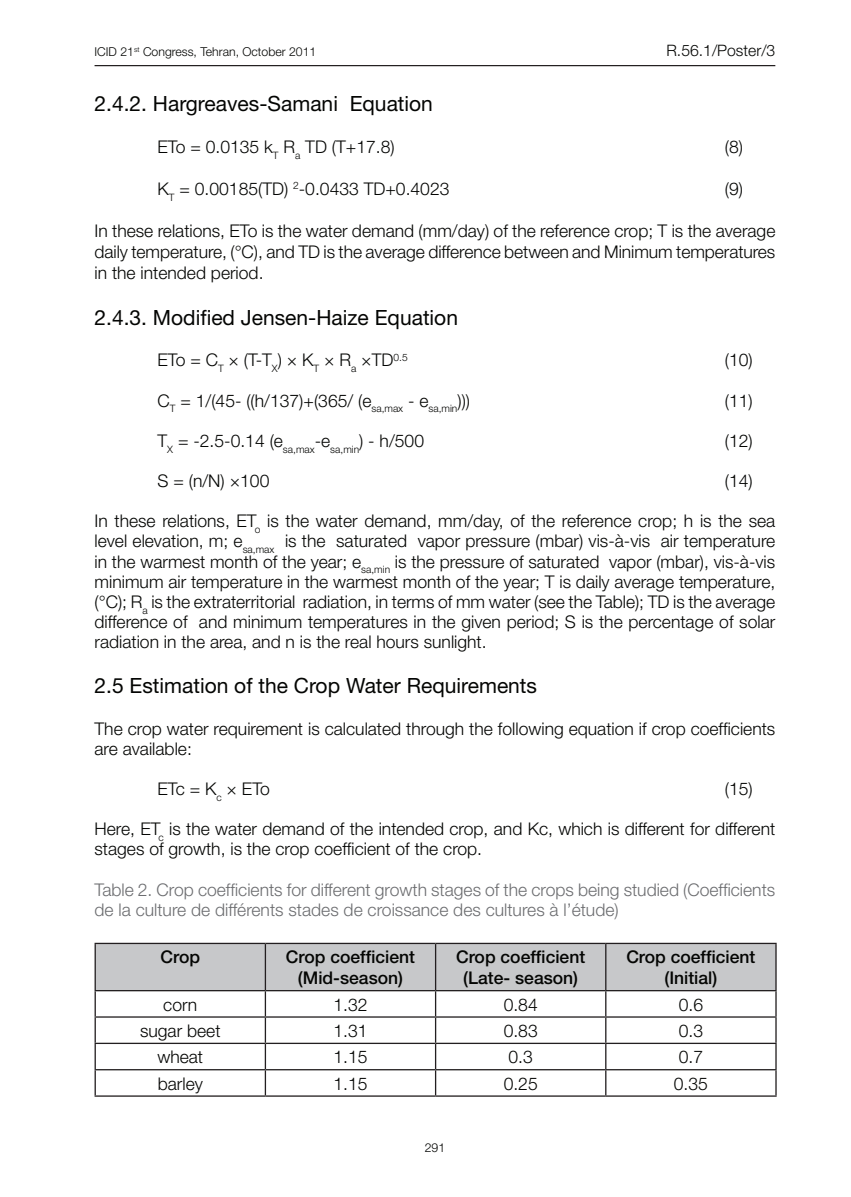
<style>
.page{position:relative;width:851px;height:1197px;background:#fff}
.page>*{position:absolute;margin:0;border:0;box-sizing:border-box;transform-origin:0 0}
.t1{font:21px "Helvetica Neue";color:#040503}
.t2{font:300 17.5px/20.1px "Helvetica Neue";color:#040503;text-align:justify}
.t3{font:300 17.5px/20.1px "Helvetica Neue";color:#6c6d70}
.t4{font:500 17.5px/21px "Helvetica Neue";color:#040503;text-align:center}
.t5{font:300 15.75px "Helvetica Neue";color:#040503}
.t6{font:300 12.25px "Helvetica Neue";color:#040503}
</style>
<div class="page">
<hr style="left:94px;top:65px;width:681px;height:1px;background:#231f20">
<hr style="left:94px;top:943px;width:171px;height:1px;background:#231f20">
<hr style="left:94px;top:944px;width:2px;height:46px;background:#231f20">
<hr style="left:94px;top:990px;width:171px;height:1px;background:#231f20">
<hr style="left:94px;top:991px;width:2px;height:25px;background:#231f20">
<hr style="left:94px;top:1016px;width:171px;height:2px;background:#231f20">
<hr style="left:94px;top:1018px;width:2px;height:25px;background:#231f20">
<hr style="left:94px;top:1043px;width:171px;height:1px;background:#231f20">
<hr style="left:94px;top:1044px;width:2px;height:25px;background:#231f20">
<hr style="left:94px;top:1069px;width:171px;height:1px;background:#231f20">
<hr style="left:94px;top:1070px;width:2px;height:25px;background:#231f20">
<svg style="left:95px;top:943px;width:681px;height:152px"></svg>
<hr style="left:94px;top:1095px;width:171px;height:2px;background:#231f20">
<hr style="left:265px;top:1095px;width:170px;height:2px;background:#231f20">
<hr style="left:435px;top:1095px;width:170px;height:2px;background:#231f20">
<hr style="left:605px;top:1095px;width:171px;height:2px;background:#231f20">
<p class="t6" style="left:95px;top:45px;width:223px">ICID 21<sup>st</sup> Congress, Tehran, October 2011</p>
<p class="t5" style="left:666px;top:41px;width:110px">R.56.1/Poster/3</p>
<p class="t1" style="left:94px;top:91px;width:340px">2.4.2. Hargreaves-Samani Equation</p>
<p class="t2" style="left:158px;top:136px;width:238px">ETo = 0.0135 k<sub>T</sub> R<sub>a</sub> TD (T+17.8)</p>
<p class="t2" style="left:724px;top:136px;width:20px">(8)</p>
<p class="t2" style="left:157px;top:178px;width:293px">K<sub>T</sub> = 0.00185(TD) <sup>2</sup>-0.0433 TD+0.4023</p>
<p class="t2" style="left:725px;top:178px;width:20px">(9)</p>
<p class="t2" style="left:95px;top:220px;width:682px;line-height:21px">In these relations, ETo is the water demand (mm/day) of the reference crop; T is the average daily temperature, (°C), and TD is the average difference between and Minimum temperatures in the intended period.</p>
<p class="t1" style="left:94px;top:305px;width:365px">2.4.3. Modified Jensen-Haize Equation</p>
<p class="t2" style="left:158px;top:350px;width:252px">ETo = C<sub>T</sub> × (T-T<sub>X</sub>) × K<sub>T</sub> × R<sub>a</sub> ×TD<sup>0.5</sup></p>
<p class="t2" style="left:724px;top:350px;width:29px">(10)</p>
<p class="t2" style="left:157px;top:390px;width:314px">C<sub>T</sub> = 1/(45- ((h/137)+(365/ (e<sub>sa,max</sub> - e<sub>sa,min</sub>)))</p>
<p class="t2" style="left:725px;top:390px;width:29px">(11)</p>
<p class="t2" style="left:158px;top:430px;width:268px">T<sub>X</sub> = -2.5-0.14 (e<sub>sa,max</sub>-e<sub>sa,min</sub>) - h/500</p>
<p class="t2" style="left:724px;top:430px;width:29px">(12)</p>
<p class="t2" style="left:157px;top:470px;width:113px">S = (n/N) ×100</p>
<p class="t2" style="left:724px;top:470px;width:29px">(14)</p>
<p class="t2" style="left:94px;top:511px;width:682px">In these relations, ET<sub>o</sub> is the water demand, mm/day, of the reference crop; h is the sea level elevation, m; e<sub>sa,max</sub> is the saturated vapor pressure (mbar) vis-à-vis air temperature in the warmest month of the year; e<sub>sa,min</sub> is the pressure of saturated vapor (mbar), vis-à-vis minimum air temperature in the warmest month of the year; T is daily average temperature, (°C); R<sub>a</sub> is the extraterritorial radiation, in terms of mm water (see the Table); TD is the average difference of and minimum temperatures in the given period; S is the percentage of solar radiation in the area, and n is the real hours sunlight.</p>
<p class="t1" style="left:94px;top:673px;width:444px">2.5 Estimation of the Crop Water Requirements</p>
<p class="t2" style="left:94px;top:718px;width:682px">The crop water requirement is calculated through the following equation if crop coefficients are available:</p>
<p class="t2" style="left:158px;top:778px;width:114px">ETc = K<sub>c</sub> × ETo</p>
<p class="t2" style="left:724px;top:778px;width:29px">(15)</p>
<p class="t2" style="left:94px;top:819px;width:682px">Here, ET<sub>c</sub> is the water demand of the intended crop, and Kc, which is different for different stages of growth, is the crop coefficient of the crop.</p>
<p class="t3" style="left:94px;top:879px;width:682px">Table 2. Crop coefficients for different growth stages of the crops being studied (Coefficients de la culture de différents stades de croissance des cultures à l’étude)</p>
<p class="t4" style="left:160px;top:946px;width:41px">Crop</p>
<p class="t4" style="left:286px;top:946px;width:131px">Crop coefficient (Mid-season)</p>
<p class="t4" style="left:456px;top:946px;width:131px">Crop coefficient (Late- season)</p>
<p class="t4" style="left:626px;top:946px;width:131px">Crop coefficient (Initial)</p>
<p class="t2" style="left:163px;top:994px;width:36px">corn</p>
<p class="t2" style="left:333px;top:994px;width:36px">1.32</p>
<p class="t2" style="left:503px;top:994px;width:36px">0.84</p>
<p class="t2" style="left:678px;top:994px;width:26px">0.6</p>
<p class="t2" style="left:140px;top:1020px;width:82px">sugar beet</p>
<p class="t2" style="left:333px;top:1020px;width:36px">1.31</p>
<p class="t2" style="left:503px;top:1020px;width:36px">0.83</p>
<p class="t2" style="left:678px;top:1020px;width:26px">0.3</p>
<p class="t2" style="left:157px;top:1047px;width:47px">wheat</p>
<p class="t2" style="left:333px;top:1047px;width:36px">1.15</p>
<p class="t2" style="left:508px;top:1047px;width:26px">0.3</p>
<p class="t2" style="left:678px;top:1047px;width:26px">0.7</p>
<p class="t2" style="left:158px;top:1073px;width:47px">barley</p>
<p class="t2" style="left:333px;top:1073px;width:36px">1.15</p>
<p class="t2" style="left:503px;top:1073px;width:36px">0.25</p>
<p class="t2" style="left:673px;top:1073px;width:36px">0.35</p>
<p class="t6" style="left:424px;top:1141px;width:22px">291</p>
</div>
